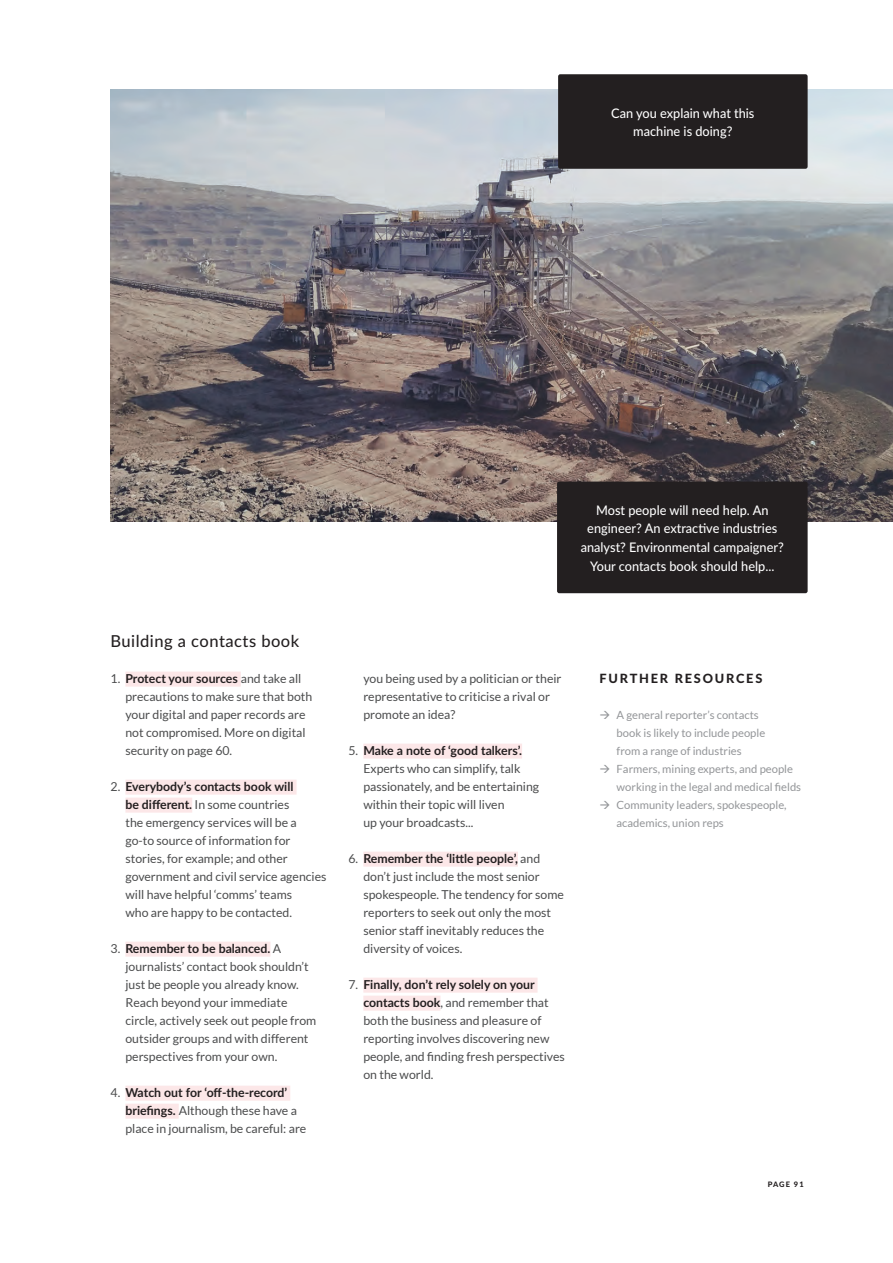
<style>
.page{position:relative;width:893px;height:1263px;background:#fff}
.page>*{position:absolute;margin:0;border:0;box-sizing:border-box;transform-origin:0 0}
.t1{font:500 16.5px "Lato";letter-spacing:.03em;color:#231f20}
.t2{font:500 13.2px/18.6px "Lato";color:#fff;text-align:center}
.t3{font:800 12.75px "Lato";letter-spacing:.14em;color:#231f20}
.t4{font:12.3px/18px "Lato";color:#4b4c4d}
.t5{font:11.25px/18px "Lato";color:#939598}
.t6{font:800 7.5px "Lato";letter-spacing:.13em;color:#231f20}
.s1{font-weight:700;color:#231f20}
</style>
<div class="page">
<div style="left:125px;top:672px;width:116px;height:15px;background:#fce7e8"></div>
<div style="left:125px;top:780px;width:172px;height:15px;background:#fce7e8"></div>
<div style="left:125px;top:798px;width:67px;height:15px;background:#fce7e8"></div>
<div style="left:125px;top:942px;width:145px;height:15px;background:#fce7e8"></div>
<div style="left:125px;top:1086px;width:165px;height:15px;background:#fce7e8"></div>
<div style="left:125px;top:1104px;width:54px;height:15px;background:#fce7e8"></div>
<div style="left:363px;top:744px;width:159px;height:15px;background:#fce7e8"></div>
<div style="left:363px;top:852px;width:155px;height:15px;background:#fce7e8"></div>
<div style="left:363px;top:978px;width:175px;height:15px;background:#fce7e8"></div>
<div style="left:363px;top:996px;width:77px;height:15px;background:#fce7e8"></div>
<img style="left:111px;top:89px;width:782px;height:432px">
<div style="left:557px;top:482px;width:251px;height:111px;background:#231f20;border-radius:2px"></div>
<div style="left:558px;top:74px;width:250px;height:95px;background:#231f20;border-radius:2px"></div>
<p class="t2" style="left:611px;top:103px;width:145px">Can you explain what this machine is doing?</p>
<p class="t2" style="left:581px;top:500px;width:205px">Most people will need help. An engineer? An extractive industries analyst? Environmental campaigner?<br>Your contacts book should help...</p>
<h1 class="t1" style="left:111px;top:629px;width:190px">Building a contacts book</h1>
<p class="t4" style="left:125px;top:670px;width:188px;text-indent:-15px">1. <span class="s1">Protect your sources</span> and take all precautions to make sure that both your digital and paper records are not compromised. More on digital security on page 60.</p>
<p class="t4" style="left:125px;top:778px;width:203px;text-indent:-15px">2. <span class="s1">Everybody’s contacts book will<br>be different.</span> In some countries<br>the emergency services will be a go-to source of information for stories, for example; and other government and civil service agencies will have helpful ‘comms’ teams<br>who are happy to be contacted.</p>
<p class="t4" style="left:125px;top:940px;width:192px;text-indent:-15px">3. <span class="s1">Remember to be balanced.</span> A journalists’ contact book shouldn’t just be people you already know.<br>Reach beyond your immediate circle, actively seek out people from outsider groups and with different perspectives from your own.</p>
<p class="t4" style="left:125px;top:1084px;width:182px;text-indent:-15px">4. <span class="s1">Watch out for ‘off-the-record’ briefings.</span> Although these have a place in journalism, be careful: are</p>
<p class="t4" style="left:363px;top:670px;width:200px">you being used by a politician or their representative to criticise a rival or promote an idea?</p>
<p class="t4" style="left:363px;top:742px;width:177px;text-indent:-15px">5. <span class="s1">Make a note of ‘good talkers’.<br></span>Experts who can simplify, talk passionately, and be entertaining within their topic will liven<br>up your broadcasts...</p>
<p class="t4" style="left:363px;top:850px;width:202px;text-indent:-15px">6. <span class="s1">Remember the ‘little people’,</span> and don’t just include the most senior spokespeople. The tendency for some reporters to seek out only the most senior staff inevitably reduces the diversity of voices.</p>
<p class="t4" style="left:363px;top:976px;width:203px;text-indent:-15px">7. <span class="s1">Finally, don’t rely solely on your contacts book</span>, and remember that both the business and pleasure of reporting involves discovering new people, and finding fresh perspectives on the world.</p>
<p class="t3" style="left:600px;top:669px;width:164px">FURTHER RESOURCES</p>
<p class="t5" style="left:617px;top:706px;width:186px">A general reporter’s contacts<br>book is likely to include people<br>from a range of industries<br>Farmers, mining experts, and people working in the legal and medical fields<br>Community leaders, spokespeople, academics, union reps</p>
<p class="t6" style="left:768px;top:1179px;width:37px">PAGE 91</p>
</div>
